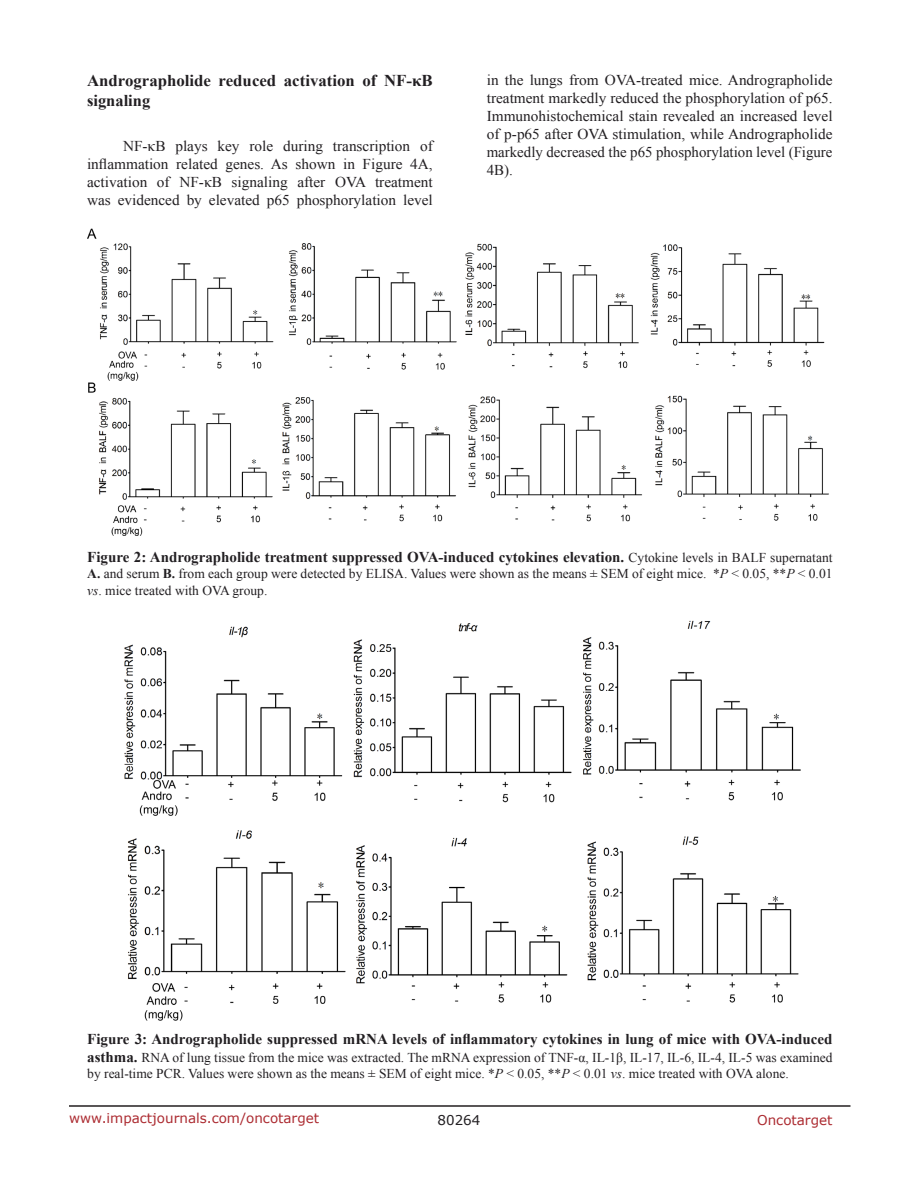
<style>
.page{position:relative;width:918px;height:1188px;background:#fff}
.page>*{position:absolute;margin:0;border:0;box-sizing:border-box;transform-origin:0 0}
.SubHeading{font:700 16.5px/19.8px "Times New Roman";color:#221f22}
.BodyText{font:15px/18px "Times New Roman";color:#221f22;text-align:justify}
.FigureText{font:700 15px "Times New Roman";color:#221f22}
.FigureText-2{font:13.5px/16.2px "Times New Roman";color:#221f22}
.t1{font:13.5px "Verdana";color:#ac2b31}
.t2{font:13.5px "Verdana";color:#221f22}
.s1{font-weight:400;font-size:13.5px}
.s2{font-weight:700}
.s3{font-style:italic}
.s4{font-weight:700;font-size:15px}
</style>
<div class="page">
<hr style="left:69px;top:1105px;width:781px;height:2px;background:#231f20">
<img style="left:87px;top:228px;width:742px;height:308px">
<img style="left:124px;top:620px;width:677px;height:401px">
<p class="SubHeading" style="left:87px;top:70px;width:347px">Andrographolide reduced activation of NF-κB signaling</p>
<p class="BodyText" style="left:87px;top:137px;width:347px;text-indent:36px">NF-κB plays key role during transcription of inflammation related genes. As shown in Figure 4A, activation of NF-κB signaling after OVA treatment was evidenced by elevated p65 phosphorylation level</p>
<p class="BodyText" style="left:487px;top:71px;width:347px">in the lungs from OVA-treated mice. Andrographolide treatment markedly reduced the phosphorylation of p65.<br>Immunohistochemical stain revealed an increased level of p-p65 after OVA stimulation, while Andrographolide markedly decreased the p65 phosphorylation level (Figure 4B).</p>
<p class="FigureText" style="left:87px;top:547px;width:747px">Figure 2: Andrographolide treatment suppressed OVA-induced cytokines elevation. <span class="s1">Cytokine levels in BALF supernatant</span></p>
<p class="FigureText-2" style="left:87px;top:566px;width:747px"><span class="s2">A.</span> and serum <span class="s2">B.</span> from each group were detected by ELISA. Values were shown as the means ± SEM of eight mice. *<span class="s3">P</span> &lt; 0.05, **<span class="s3">P</span> &lt; 0.01 <span class="s3">vs</span>. mice treated with OVA group.</p>
<p class="FigureText" style="left:87px;top:1028px;width:747px">Figure 3: Andrographolide suppressed mRNA levels of inflammatory cytokines in lung of mice with OVA-induced</p>
<p class="FigureText-2" style="left:87px;top:1049px;width:747px"><span class="s4">asthma.</span> RNA of lung tissue from the mice was extracted. The mRNA expression of TNF-α, IL-1β, IL-17, IL-6, IL-4, IL-5 was examined by real-time PCR. Values were shown as the means ± SEM of eight mice. *<span class="s3">P</span> &lt; 0.05, **<span class="s3">P</span> &lt; 0.01 <span class="s3">vs</span>. mice treated with OVA alone.</p>
<p class="t1" style="left:69px;top:1109px;width:252px">www.impactjournals.com/oncotarget</p>
<p class="t2" style="left:438px;top:1111px;width:44px">80264</p>
<p class="t1" style="left:757px;top:1111px;width:77px">Oncotarget</p>
</div>
